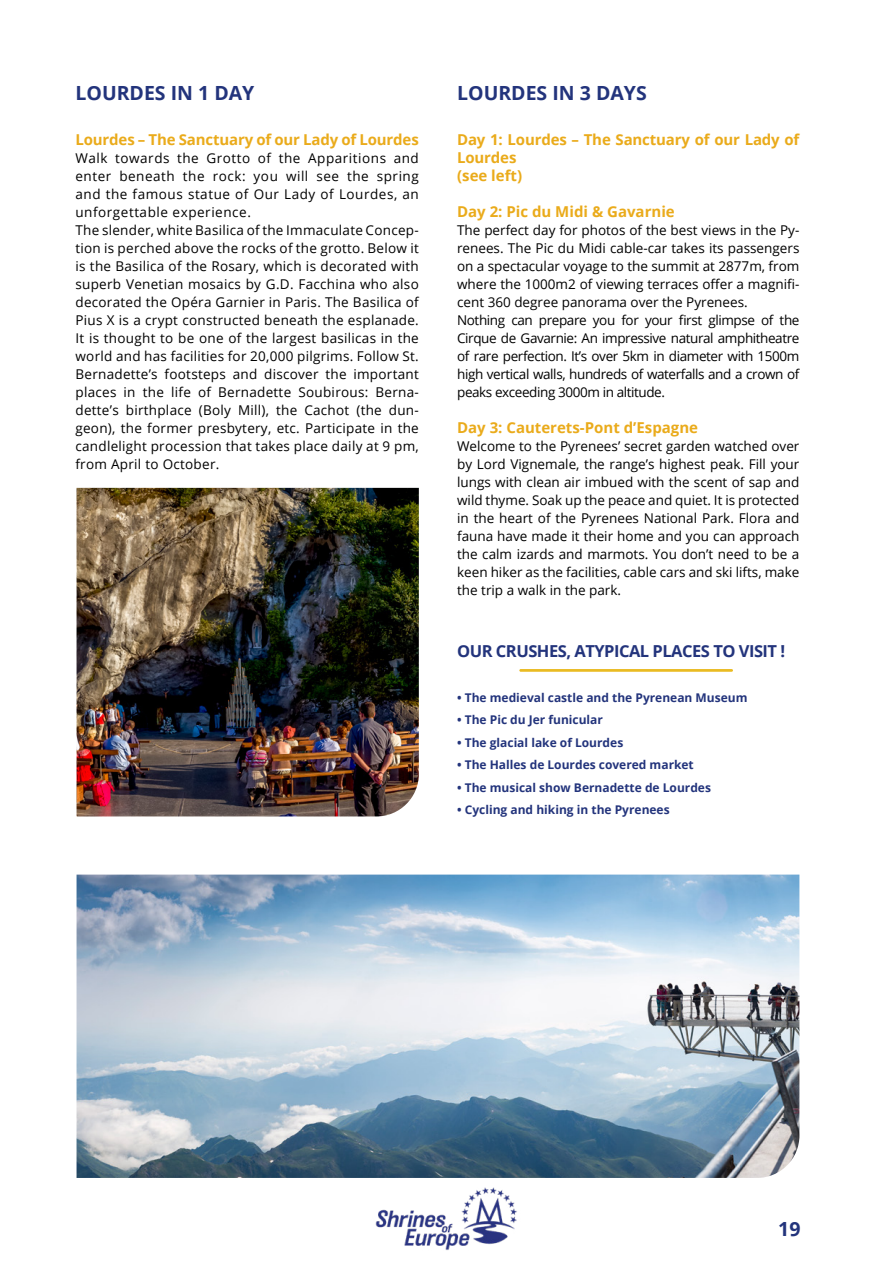
<style>
.page{position:relative;width:893px;height:1263px;background:#fff}
.page>*{position:absolute;margin:0;border:0;box-sizing:border-box;transform-origin:0 0}
.t1{font:700 19.5px "Open Sans";color:#23347c}
.t2{font:700 16.5px "Open Sans";letter-spacing:-.03em;color:#23347c}
.t3{font:700 15px/18px "Open Sans";letter-spacing:-.01em;color:#eaab1b}
.t4{font:13.5px/18px "Open Sans";color:#000;text-align:justify}
.t5{font:700 12px "Open Sans";color:#23347c}
</style>
<div class="page">
<img style="left:375px;top:1187px;width:142px;height:63px">
<img style="left:77px;top:874px;width:722px;height:304px">
<img style="left:77px;top:488px;width:342px;height:328px">
<hr style="left:519px;top:669px;width:214px;height:3px;background:#eabb22">
<p class="t1" style="left:75px;top:79px;width:180px">LOURDES IN 1 DAY</p>
<p class="t3" style="left:75px;top:130px;width:345px">Lourdes – The Sanctuary of our Lady of Lourdes</p>
<p class="t4" style="left:75px;top:148px;width:345px">Walk towards the Grotto of the Apparitions and enter beneath the rock: you will see the spring and the famous statue of Our Lady of Lourdes, an unforgettable experience.</p>
<p class="t4" style="left:75px;top:220px;width:345px">The slender, white Basilica of the Immaculate Concep&shy;tion is perched above the rocks of the grotto. Below it is the Basilica of the Rosary, which is decorated with superb Venetian mosaics by G.D. Facchina who also decorated the Opéra Garnier in Paris. The Basilica of Pius X is a crypt constructed beneath the esplanade.<br>It is thought to be one of the largest basilicas in the world and has facilities for 20,000 pilgrims. Follow St.<br>Bernadette’s footsteps and discover the important places in the life of Bernadette Soubirous: Berna&shy;dette’s birthplace (Boly Mill), the Cachot (the dun&shy;geon), the former presbytery, etc. Participate in the candlelight procession that takes place daily at 9 pm, from April to October.</p>
<p class="t1" style="left:457px;top:79px;width:191px">LOURDES IN 3 DAYS</p>
<p class="t3" style="left:457px;top:130px;width:344px">Day 1: Lourdes – The Sanctuary of our Lady of<br>Lourdes</p>
<p class="t3" style="left:457px;top:166px;width:67px">(see left)</p>
<p class="t3" style="left:457px;top:202px;width:219px">Day 2: Pic du Midi &amp; Gavarnie</p>
<p class="t4" style="left:457px;top:221px;width:344px">The perfect day for photos of the best views in the Py&shy;renees. The Pic du Midi cable-car takes its passengers on a spectacular voyage to the summit at 2877m, from where the 1000m2 of viewing terraces offer a magnifi&shy;cent 360 degree panorama over the Pyrenees.</p>
<p class="t4" style="left:457px;top:311px;width:344px">Nothing can prepare you for your first glimpse of the Cirque de Gavarnie: An impressive natural amphitheatre of rare perfection. It’s over 5km in diameter with 1500m high vertical walls, hundreds of waterfalls and a crown of peaks exceeding 3000m in altitude.</p>
<p class="t3" style="left:457px;top:418px;width:242px">Day 3: Cauterets-Pont d’Espagne</p>
<p class="t4" style="left:457px;top:437px;width:344px">Welcome to the Pyrenees’ secret garden watched over by Lord Vignemale, the range’s highest peak. Fill your lungs with clean air imbued with the scent of sap and wild thyme. Soak up the peace and quiet. It is protected in the heart of the Pyrenees National Park. Flora and fauna have made it their home and you can approach the calm izards and marmots. You don’t need to be a keen hiker as the facilities, cable cars and ski lifts, make the trip a walk in the park.</p>
<p class="t2" style="left:457px;top:639px;width:330px">OUR CRUSHES, ATYPICAL PLACES TO VISIT !</p>
<p class="t5" style="left:457px;top:689px;width:292px">• The medieval castle and the Pyrenean Museum</p>
<p class="t5" style="left:457px;top:711px;width:147px">• The Pic du Jer funicular</p>
<p class="t5" style="left:457px;top:734px;width:168px">• The glacial lake of Lourdes</p>
<p class="t5" style="left:457px;top:756px;width:238px">• The Halles de Lourdes covered market</p>
<p class="t5" style="left:457px;top:779px;width:255px">• The musical show Bernadette de Lourdes</p>
<p class="t5" style="left:457px;top:801px;width:214px">• Cycling and hiking in the Pyrenees</p>
<h1 class="t1" style="left:778px;top:1215px;width:24px">19</h1>
</div>
